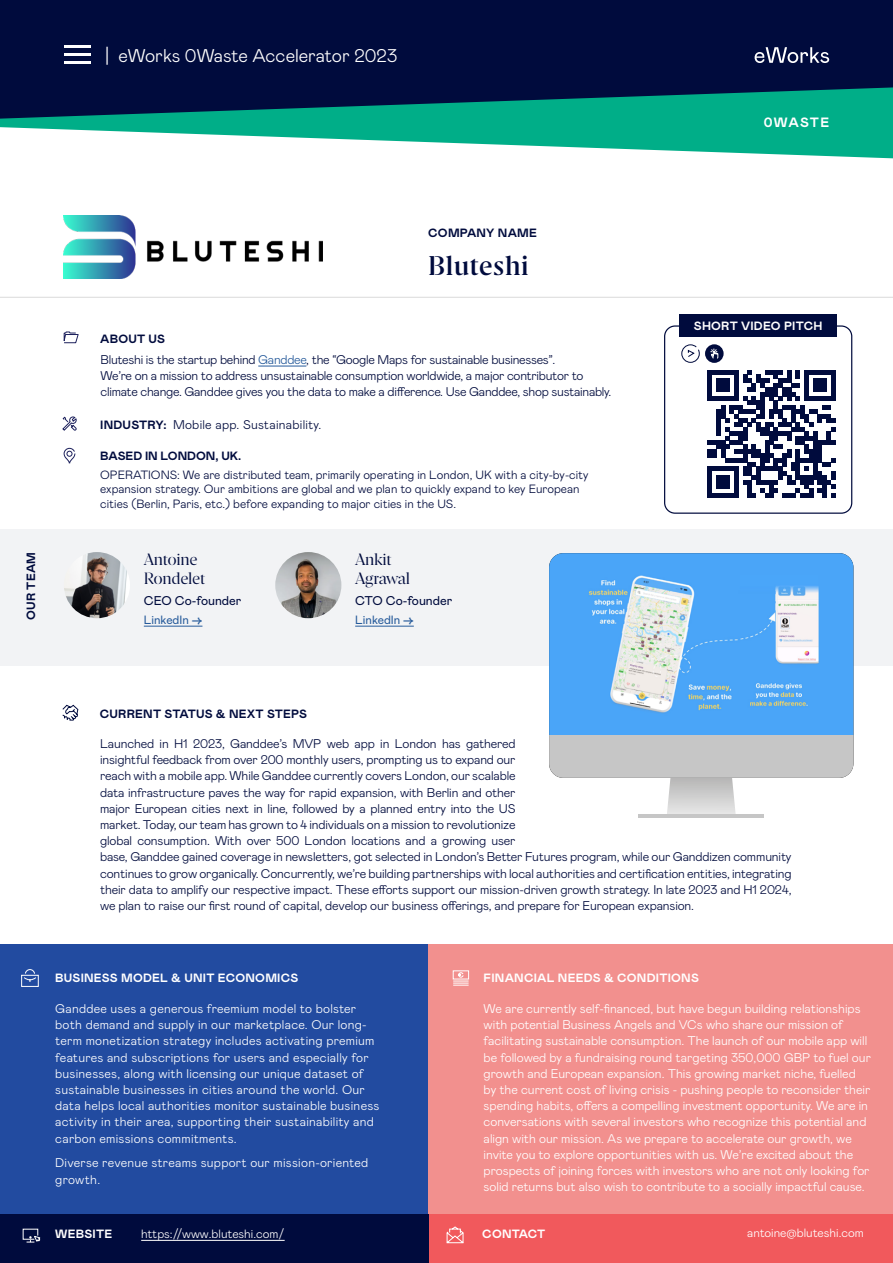
<style>
.page{position:relative;width:893px;height:1263px;background:#fff}
.page>*{position:absolute;margin:0;border:0;box-sizing:border-box;transform-origin:0 0}
.t1{font:700 27px "Esade";letter-spacing:.02em;color:#000b3d}
.t2{font:300 18.3px "Mabry Pro";color:#fff}
.t3{font:16.35px/19.6px "Esade";letter-spacing:-.02em;color:#000b3d}
.t4{font:700 13.5px "Mabry Pro";letter-spacing:.09em;color:#fff}
.t5{font:12.75px "Mabry Pro";color:#000b3d}
.t6{font:300 12.6px/16.2px "Mabry Pro";letter-spacing:-.01em;color:#000b3d}
.t7{font:300 12.6px/16.2px "Mabry Pro";color:#fff}
.t8{font:300 12.6px/16.2px "Mabry Pro";letter-spacing:.02em;color:#fff}
.t9{font:300 12.6px "Mabry Pro";letter-spacing:.02em;color:#000b3d}
.t10{font:300 12px/14.4px "Mabry Pro";color:#000b3d}
.t11{font:700 12px "Mabry Pro";letter-spacing:.02em;color:#fff}
.t12{font:700 12px "Mabry Pro";letter-spacing:.02em;color:#000b3d}
.t13{font:300 12px "Mabry Pro";color:#fff}
.t14{font:12px "Mabry Pro";color:#275b9b}
.t15{font:700 12px "Mabry Pro";color:#000b3d}
.t16{font:700 12px "Mabry Pro";color:#fff}
.s1{color:#275b9b}
.s2{font-weight:700;font-size:12px}
.s3{font-weight:500}
</style>
<div class="page">
<svg style="left:0;top:119px;width:893px;height:40px;fill:#00ae88"></svg>
<svg style="left:0;top:0;width:893px;height:119px;fill:#000b3d"></svg>
<hr style="left:64px;top:45px;width:26px;height:3px;background:#fff">
<hr style="left:64px;top:53px;width:26px;height:3px;background:#fff">
<hr style="left:64px;top:61px;width:26px;height:2px;background:#fff">
<svg style="left:755px;top:47px;width:74px;height:16px"></svg>
<svg style="left:64px;top:331px;width:15px;height:13px"></svg>
<div style="left:0;top:530px;width:893px;height:136px;background:#f2f3f5"></div>
<hr style="left:0;top:297px;width:893px;height:1px;background:#dadada">
<svg style="left:62px;top:704px;width:16px;height:17px"></svg>
<svg style="left:667px;top:778px;width:69px;height:36px"></svg>
<img style="left:549px;top:553px;width:304px;height:182px">
<div style="left:549px;top:735px;width:304px;height:43px;background:#c6c6c6"></div>
<hr style="left:638px;top:814px;width:126px;height:4px;background:#c6c6c6">
<svg style="left:63px;top:448px;width:13px;height:15px"></svg>
<svg style="left:62px;top:416px;width:15px;height:15px"></svg>
<div style="left:428px;top:1214px;width:465px;height:49px;background:#f1595c"></div>
<svg style="left:446px;top:1226px;width:18px;height:18px"></svg>
<div style="left:0;top:1214px;width:428px;height:49px;background:#000b3d"></div>
<svg style="left:23px;top:1228px;width:17px;height:15px"></svg>
<hr style="left:141px;top:1240px;width:144px;height:1px;background:#fff">
<hr style="left:258px;top:366px;width:48px;height:1px;background:#275b9b">
<img style="left:64px;top:552px;width:66px;height:66px;border-radius:33px">
<hr style="left:144px;top:626px;width:58px;height:1px;background:#275b9b">
<img style="left:275px;top:552px;width:66px;height:66px;border-radius:33px">
<hr style="left:355px;top:626px;width:59px;height:1px;background:#275b9b">
<img style="left:64px;top:215px;width:259px;height:64px">
<div style="left:664px;top:325px;width:188px;height:189px;border:1px solid #000b3d;border-radius:10px"></div>
<div style="left:679px;top:314px;width:158px;height:22px;background:#000b3d"></div>
<svg style="left:681px;top:344px;width:19px;height:19px"></svg>
<svg style="left:708px;top:370px;width:127px;height:127px"></svg>
<svg style="left:705px;top:344px;width:19px;height:19px"></svg>
<svg style="left:710px;top:348px;width:8px;height:11px"></svg>
<div style="left:0;top:944px;width:428px;height:270px;background:#224ba0"></div>
<div style="left:428px;top:944px;width:465px;height:270px;background:#f2908e"></div>
<svg style="left:452px;top:970px;width:17px;height:16px"></svg>
<svg style="left:21px;top:969px;width:18px;height:18px"></svg>
<h2 class="t2" style="left:105px;top:43px;width:294px">| eWorks 0Waste Accelerator 2023</h2>
<p class="t4" style="left:764px;top:112px;width:67px">0WASTE</p>
<p class="t12" style="left:22px;top:620px;width:70px;rotate:-90deg">OUR TEAM</p>
<p class="t12" style="left:428px;top:224px;width:110px">COMPANY NAME</p>
<p class="t12" style="left:100px;top:330px;width:66px">ABOUT US</p>
<h1 class="t1" style="left:428px;top:247px;width:102px">Bluteshi</h1>
<p class="t6" style="left:100px;top:351px;width:512px">Bluteshi is the startup behind <span class="s1">Ganddee</span>, the “Google Maps for sustainable businesses”.<br>We’re on a mission to address unsustainable consumption worldwide, a major contributor to climate change. Ganddee gives you the data to make a difference. Use Ganddee, shop sustainably.</p>
<p class="t9" style="left:100px;top:416px;width:222px"><span class="s2">INDUSTRY:</span> Mobile app. Sustainability.</p>
<p class="t15" style="left:100px;top:448px;width:143px">BASED IN LONDON, UK.</p>
<p class="t10" style="left:100px;top:467px;width:490px">OPERATIONS: We are distributed team, primarily operating in London, UK with a city-by-city expansion strategy. Our ambitions are global and we plan to quickly expand to key European cities (Berlin, Paris, etc.) before expanding to major cities in the US.</p>
<p class="t3" style="left:144px;top:548px;width:63px">Antoine<br>Rondelet</p>
<p class="t5" style="left:144px;top:591px;width:99px">CEO Co-founder</p>
<p class="t14" style="left:144px;top:611px;width:60px">LinkedIn <span class="s3">→</span></p>
<p class="t3" style="left:355px;top:548px;width:57px">Ankit<br>Agrawal</p>
<p class="t5" style="left:355px;top:591px;width:99px">CTO Co-founder</p>
<p class="t14" style="left:355px;top:611px;width:60px">LinkedIn <span class="s3">→</span></p>
<p class="t11" style="left:694px;top:317px;width:130px">SHORT VIDEO PITCH</p>
<p class="t12" style="left:100px;top:705px;width:209px">CURRENT STATUS &amp; NEXT STEPS</p>
<p class="t6" style="left:100px;top:735px;width:693px">Launched in H1 2023, Ganddee’s MVP web app in London has gathered<br>insightful feedback from over 200 monthly users, prompting us to expand our<br>reach with a mobile app. While Ganddee currently covers London, our scalable<br>data infrastructure paves the way for rapid expansion, with Berlin and other<br>major European cities next in line, followed by a planned entry into the US<br>market. Today, our team has grown to 4 individuals on a mission to revolutionize<br>global consumption. With over 500 London locations and a growing user<br>base, Ganddee gained coverage in newsletters, got selected in London’s Better Futures program, while our Ganddizen community continues to grow organically. Concurrently, we’re building partnerships with local authorities and certification entities, integrating their data to amplify our respective impact. These efforts support our mission-driven growth strategy. In late 2023 and H1 2024, we plan to raise our first round of capital, develop our business offerings, and prepare for European expansion.</p>
<p class="t11" style="left:55px;top:969px;width:245px">BUSINESS MODEL &amp; UNIT ECONOMICS</p>
<p class="t8" style="left:55px;top:1000px;width:326px">Ganddee uses a generous freemium model to bolster both demand and supply in our marketplace. Our long&shy;term monetization strategy includes activating premium features and subscriptions for users and especially for businesses, along with licensing our unique dataset of sustainable businesses in cities around the world. Our data helps local authorities monitor sustainable business activity in their area, supporting their sustainability and carbon emissions commitments.</p>
<p class="t8" style="left:55px;top:1154px;width:314px">Diverse revenue streams support our mission-oriented growth.</p>
<p class="t11" style="left:484px;top:969px;width:217px">FINANCIAL NEEDS &amp; CONDITIONS</p>
<p class="t7" style="left:484px;top:1000px;width:389px">We are currently self-financed, but have begun building relationships with potential Business Angels and VCs who share our mission of facilitating sustainable consumption. The launch of our mobile app will be followed by a fundraising round targeting 350,000 GBP to fuel our growth and European expansion. This growing market niche, fuelled by the current cost of living crisis - pushing people to reconsider their spending habits, offers a compelling investment opportunity. We are in conversations with several investors who recognize this potential and align with our mission. As we prepare to accelerate our growth, we invite you to explore opportunities with us. We’re excited about the prospects of joining forces with investors who are not only looking for solid returns but also wish to contribute to a socially impactful cause.</p>
<p class="t11" style="left:55px;top:1225px;width:58px">WEBSITE</p>
<p class="t13" style="left:141px;top:1226px;width:145px">https://www.bluteshi.com/</p>
<p class="t16" style="left:482px;top:1225px;width:65px">CONTACT</p>
<p class="t13" style="left:747px;top:1225px;width:118px">antoine@bluteshi.com</p>
</div>
